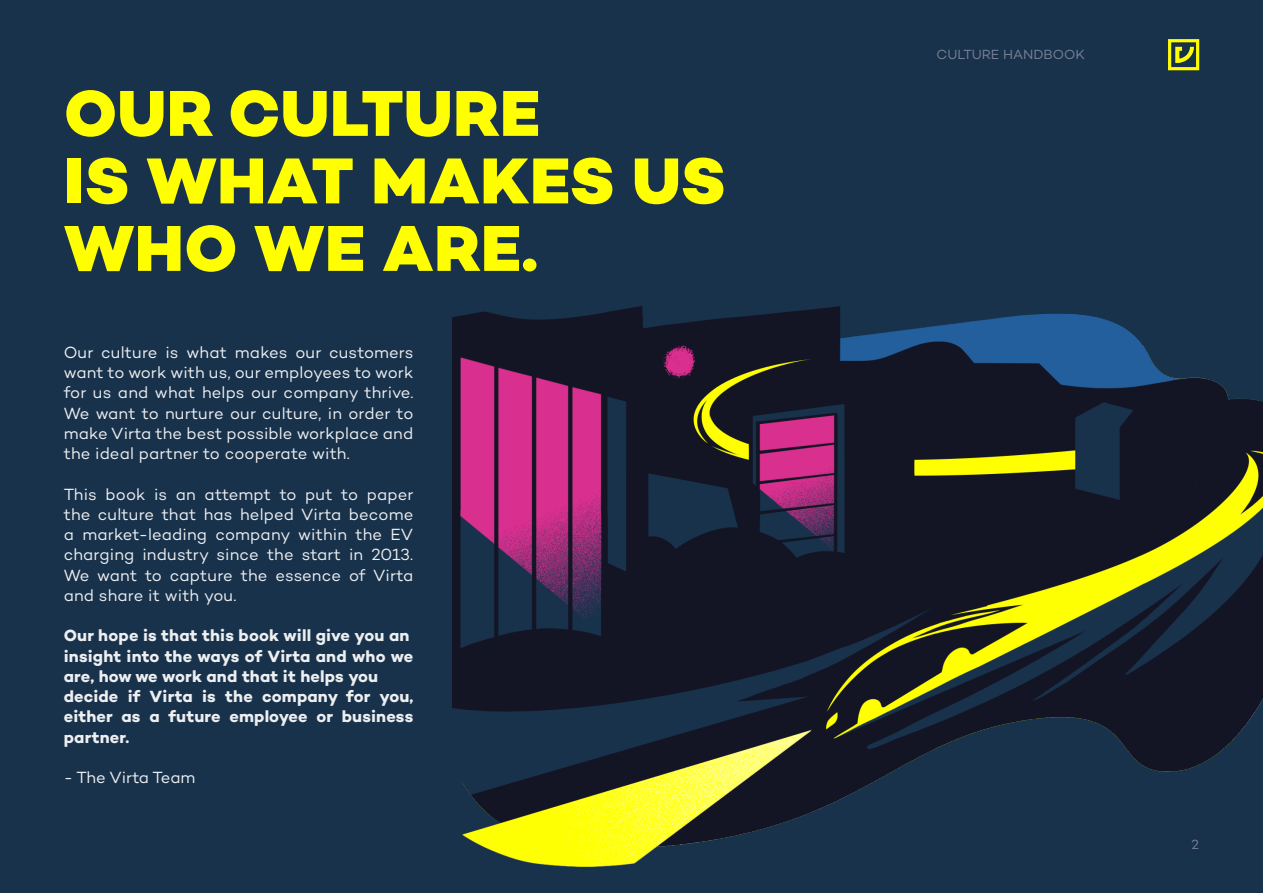
<style>
.page{position:relative;width:1263px;height:893px;background:#19324b}
.page>*{position:absolute;margin:0;border:0;box-sizing:border-box;transform-origin:0 0}
.SLIDE_otsikko{font:800 66px "Campton";letter-spacing:.01em;color:#ff0}
.TREND_leipis{font:16.5px/20.2px "Campton";letter-spacing:.005em;color:#edeff1;text-align:justify}
.TREND_leipis-2{font:700 16.5px/20.2px "Campton";letter-spacing:.01em;color:#edeff1}
.t1{font:13.5px "Campton";color:#788296}
</style>
<div class="page">
<img style="left:452px;top:306px;width:811px;height:561px">
<img style="left:1168px;top:39px;width:32px;height:32px">
<p class="SLIDE_otsikko" style="left:64px;top:71px;width:477px">OUR CULTURE</p>
<p class="SLIDE_otsikko" style="left:64px;top:139px;width:663px">IS WHAT MAKES US</p>
<p class="SLIDE_otsikko" style="left:64px;top:206px;width:475px">WHO WE ARE.</p>
<p class="TREND_leipis" style="left:64px;top:342px;width:351px">Our culture is what makes our customers want to work with us, our employees to work for us and what helps our company thrive.<br>We want to nurture our culture, in order to make Virta the best possible workplace and the ideal partner to cooperate with.</p>
<p class="TREND_leipis" style="left:64px;top:483px;width:351px">This book is an attempt to put to paper the culture that has helped Virta become a market-leading company within the EV charging industry since the start in 2013.<br>We want to capture the essence of Virta and share it with you.</p>
<p class="TREND_leipis-2" style="left:64px;top:625px;width:347px">Our hope is that this book will give you an</p>
<p class="TREND_leipis-2" style="left:64px;top:645px;width:351px">insight into the ways of Virta and who we are, how we work and that it helps you</p>
<p class="TREND_leipis-2" style="left:64px;top:686px;width:351px;text-align:justify">decide if Virta is the company for you, either as a future employee or business partner.</p>
<p class="TREND_leipis" style="left:64px;top:767px;width:133px">- The Virta Team</p>
<p class="t1" style="left:936px;top:46px;width:150px">CULTURE HANDBOOK</p>
<p class="t1" style="left:1192px;top:836px;width:9px">2</p>
</div>
